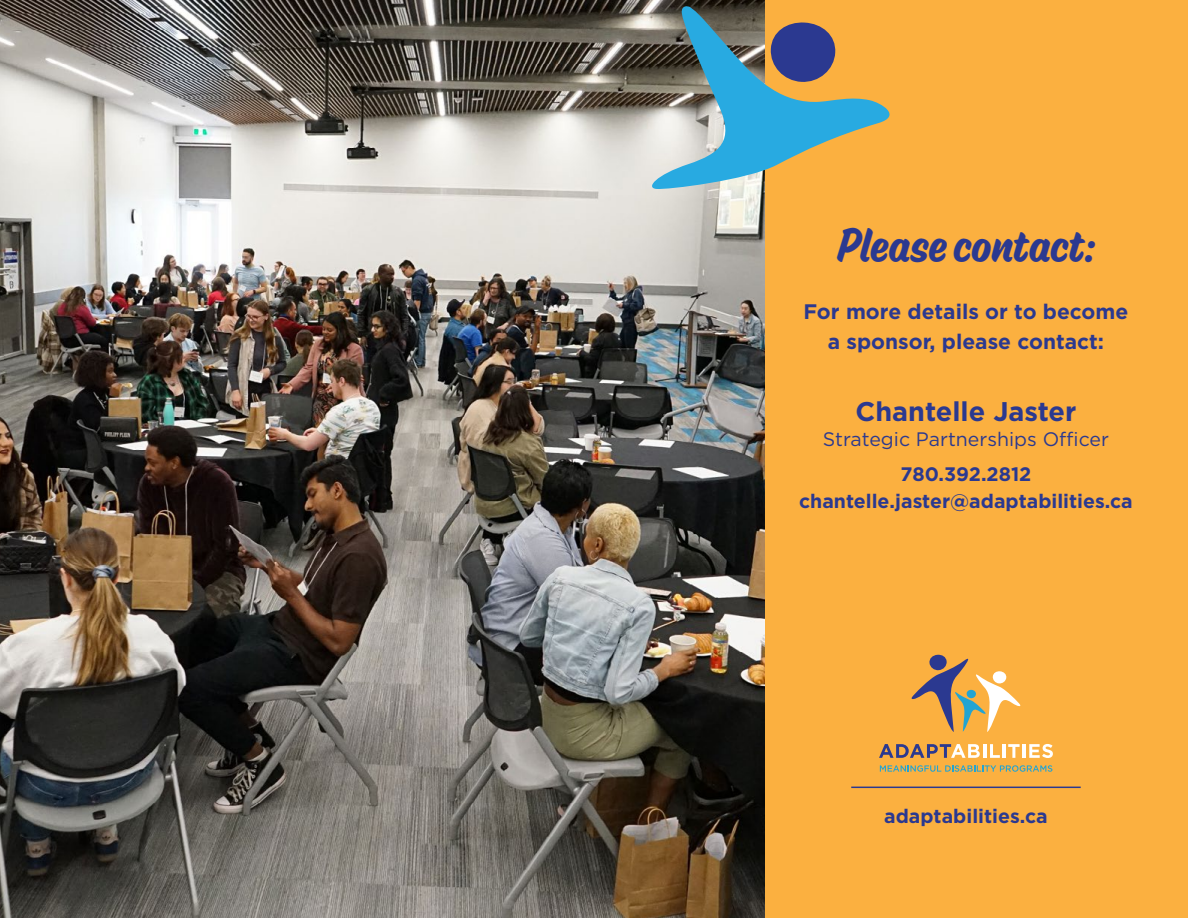
<style>
.page{position:relative;width:1188px;height:918px;background:#fff}
.page>*{position:absolute;margin:0;border:0;box-sizing:border-box;transform-origin:0 0}
.t1{font:46.5px "Suti";color:#2b3990}
.t2{font:700 27px "Gotham";color:#2b3990}
.t3{font:700 21px/30px "Gotham";color:#2b3990;text-align:center}
.t4{font:700 19.5px/27px "Gotham";color:#2b3990;text-align:center}
.t5{font:19.5px "Gotham";color:#2b3990}
</style>
<div class="page">
<img style="left:0;top:0;width:766px;height:918px">
<div style="left:766px;top:0;width:422px;height:918px;background:#fbb040"></div>
<hr style="left:851px;top:787px;width:230px;height:1px;background:#2b3990">
<svg style="left:879px;top:744px;width:101px;height:14px"></svg>
<hr style="left:983px;top:744px;width:3px;height:14px;background:#fff">
<svg style="left:990px;top:744px;width:10px;height:14px"></svg>
<hr style="left:1003px;top:744px;width:3px;height:14px;background:#fff">
<svg style="left:1008px;top:744px;width:12px;height:14px"></svg>
<hr style="left:1022px;top:744px;width:3px;height:14px;background:#fff">
<svg style="left:1029px;top:744px;width:24px;height:14px"></svg>
<svg style="left:911px;top:654px;width:110px;height:78px"></svg>
<svg style="left:880px;top:765px;width:172px;height:7px"></svg>
<svg style="left:645px;top:5px;width:245px;height:185px"></svg>
<svg style="left:770px;top:22px;width:66px;height:61px"></svg>
<h1 class="t1" style="left:837px;top:216px;width:260px">Please contact:</h1>
<p class="t3" style="left:804px;top:296px;width:326px">For more details or to become a sponsor, please contact:</p>
<h2 class="t2" style="left:855px;top:393px;width:222px">Chantelle Jaster</h2>
<p class="t5" style="left:823px;top:427px;width:288px">Strategic Partnerships Officer</p>
<p class="t4" style="left:799px;top:460px;width:335px">780.392.2812 chantelle.jaster@adaptabilities.ca</p>
<p class="t4" style="left:884px;top:803px;width:165px">adaptabilities.ca</p>
</div>
